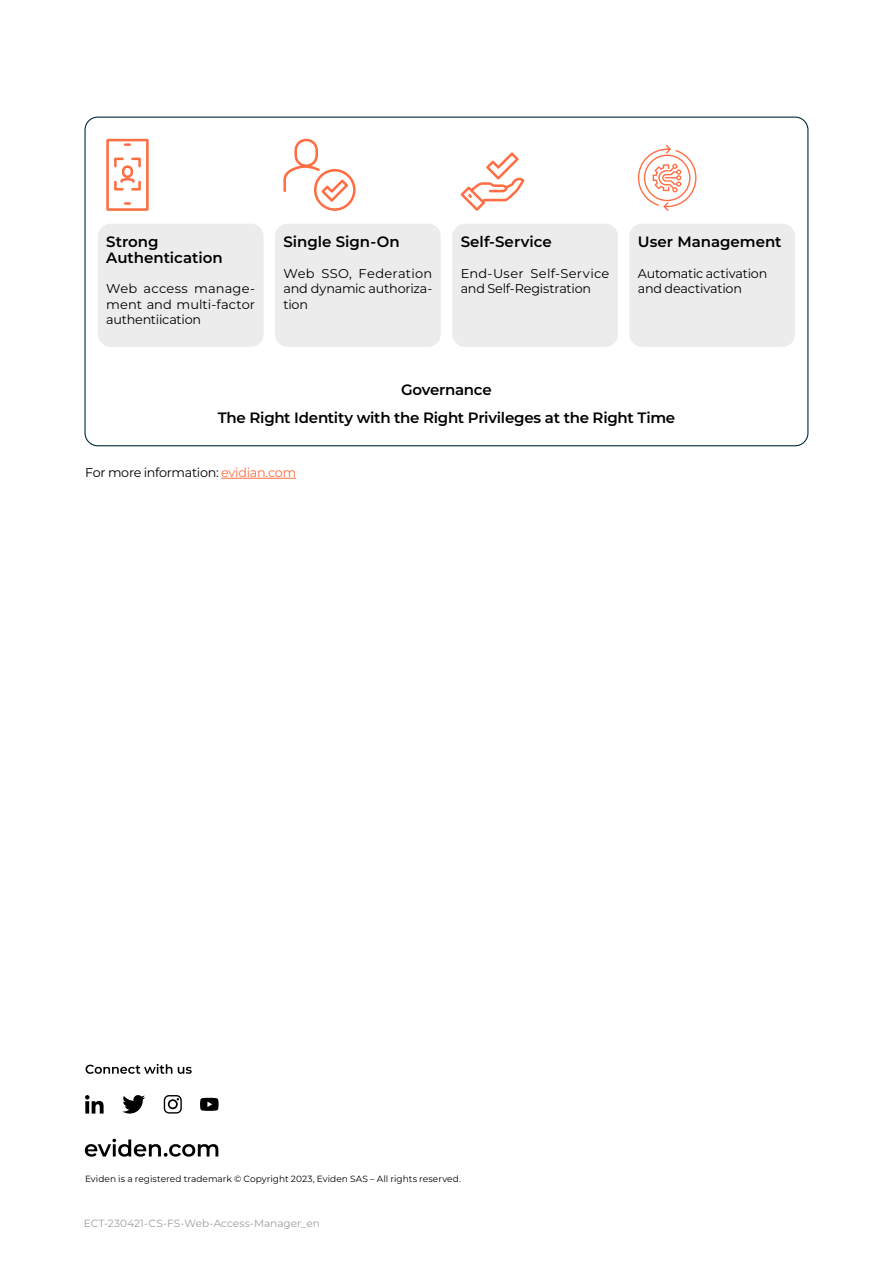
<style>
.page{position:relative;width:893px;height:1263px;background:#fff}
.page>*{position:absolute;margin:0;border:0;box-sizing:border-box;transform-origin:0 0}
.t1{font:600 15px/28px "Montserrat";letter-spacing:-.01em;color:#000;text-align:center}
.t2{font:12.75px/15.3px "Montserrat";letter-spacing:-.015em;color:#000}
.t3{font:10.5px "Montserrat";color:#9d9d9c}
.t4{font:9px "Montserrat";letter-spacing:.005em;color:#000}
.s1{color:#ff6d43}
</style>
<div class="page">
<svg style="left:86px;top:1064px;width:106px;height:10px"></svg>
<svg style="left:85px;top:1139px;width:133px;height:18px"></svg>
<svg style="left:164px;top:1095px;width:18px;height:18px"></svg>
<svg style="left:85px;top:1095px;width:19px;height:18px"></svg>
<svg style="left:200px;top:1098px;width:19px;height:13px"></svg>
<svg style="left:122px;top:1095px;width:23px;height:18px"></svg>
<div style="left:452px;top:224px;width:166px;height:123px;background:#ececed;border-radius:13px"></div>
<div style="left:629px;top:224px;width:166px;height:123px;background:#ececed;border-radius:13px"></div>
<div style="left:275px;top:224px;width:166px;height:123px;background:#ececed;border-radius:13px"></div>
<svg style="left:283px;top:139px;width:73px;height:72px"></svg>
<div style="left:98px;top:224px;width:166px;height:123px;background:#ececed;border-radius:13px"></div>
<svg style="left:106px;top:139px;width:43px;height:72px"></svg>
<svg style="left:461px;top:152px;width:63px;height:59px"></svg>
<hr style="left:221px;top:478px;width:75px;height:1px;background:#ff6d43">
<svg style="left:638px;top:145px;width:58px;height:66px"></svg>
<p class="t1" style="left:106px;top:234px;width:118px;line-height:15.3px;text-align:left">Strong<br>Authentication</p>
<p class="t2" style="left:106px;top:281px;width:150px;text-align:justify">Web access manage&shy;ment and multi-factor authentiication</p>
<p class="t1" style="left:283px;top:228px;width:118px">Single Sign-On</p>
<p class="t2" style="left:283px;top:265px;width:150px;text-align:justify">Web SSO, Federation and dynamic authoriza&shy;tion</p>
<p class="t1" style="left:461px;top:228px;width:93px">Self-Service</p>
<p class="t2" style="left:461px;top:265px;width:150px">End-User Self-Service and Self-Registration</p>
<p class="t1" style="left:638px;top:228px;width:145px">User Management</p>
<p class="t2" style="left:638px;top:265px;width:131px">Automatic activation and deactivation</p>
<p class="t1" style="left:218px;top:375px;width:459px">Governance<br>The Right Identity with the Right Privileges at the Right Time</p>
<p class="t2" style="left:85px;top:464px;width:213px">For more information: <span class="s1">evidian.com</span></p>
<p class="t4" style="left:85px;top:1173px;width:377px">Eviden is a registered trademark © Copyright 2023, Eviden SAS – All rights reserved.</p>
<p class="t3" style="left:84px;top:1216px;width:238px">ECT-230421-CS-FS-Web-Access-Manager_en</p>
</div>
